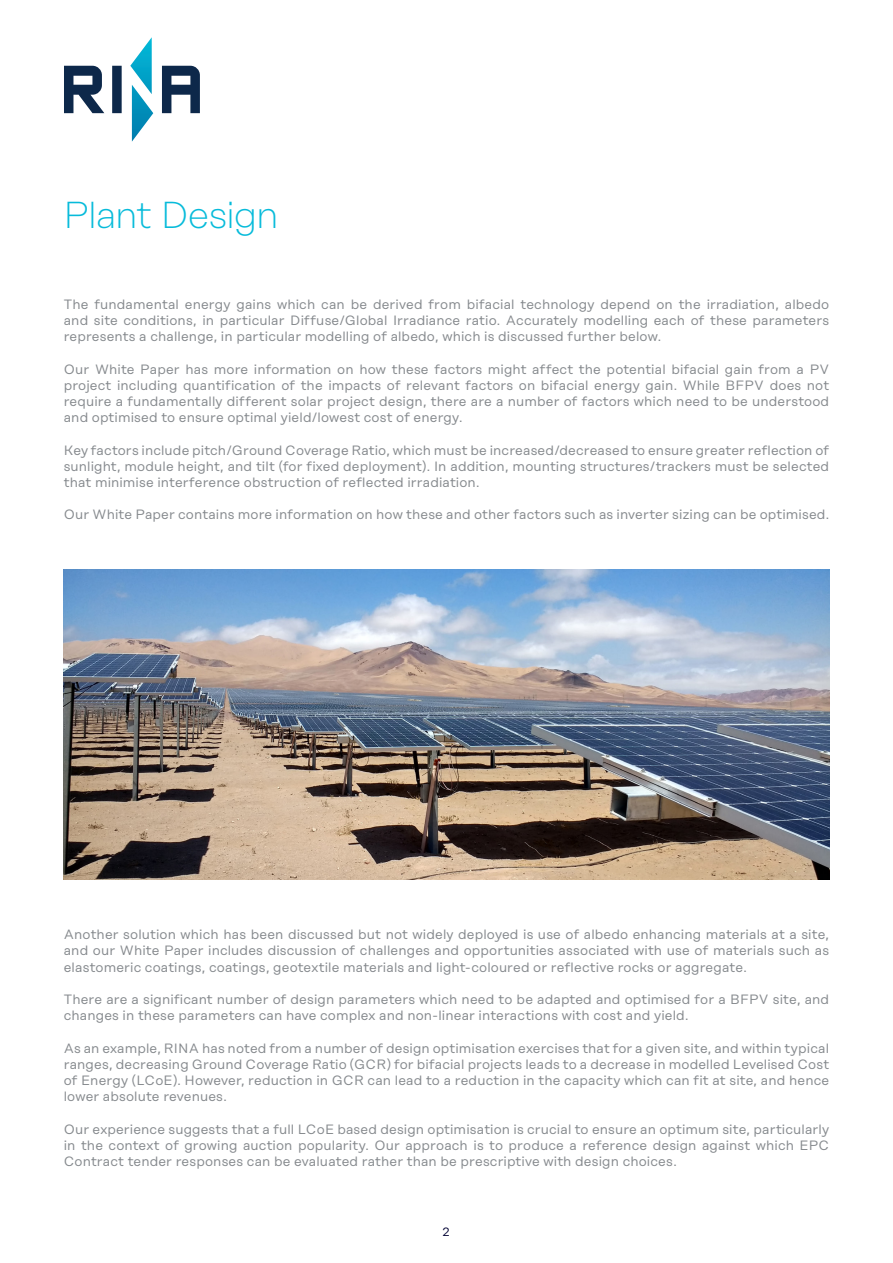
<style>
.page{position:relative;width:893px;height:1263px;background:#fff}
.page>*{position:absolute;margin:0;border:0;box-sizing:border-box;transform-origin:0 0}
.t1{font:200 37.5px "Rational Display";letter-spacing:-.01em;color:#07bbda}
.t2{font:13.5px/16.2px "Rational Display";letter-spacing:.01em;color:#868a8e;text-align:justify}
.t3{font:12px "Rational Display";color:#000032}
</style>
<div class="page">
<svg style="left:64px;top:37px;width:136px;height:105px"></svg>
<img style="left:64px;top:569px;width:765px;height:310px">
<p class="t1" style="left:64px;top:194px;width:216px">Plant Design</p>
<p class="t2" style="left:64px;top:296px;width:767px">The fundamental energy gains which can be derived from bifacial technology depend on the irradiation, albedo and site conditions, in particular Diffuse/Global Irradiance ratio. Accurately modelling each of these parameters represents a challenge, in particular modelling of albedo, which is discussed further below.</p>
<p class="t2" style="left:64px;top:361px;width:767px">Our White Paper has more information on how these factors might affect the potential bifacial gain from a PV project including quantification of the impacts of relevant factors on bifacial energy gain. While BFPV does not require a fundamentally different solar project design, there are a number of factors which need to be understood and optimised to ensure optimal yield/lowest cost of energy.</p>
<p class="t2" style="left:64px;top:442px;width:767px">Key factors include pitch/Ground Coverage Ratio, which must be increased/decreased to ensure greater reflection of sunlight, module height, and tilt (for fixed deployment). In addition, mounting structures/trackers must be selected that minimise interference obstruction of reflected irradiation.</p>
<p class="t2" style="left:64px;top:506px;width:767px">Our White Paper contains more information on how these and other factors such as inverter sizing can be optimised.</p>
<p class="t2" style="left:64px;top:926px;width:767px">Another solution which has been discussed but not widely deployed is use of albedo enhancing materials at a site, and our White Paper includes discussion of challenges and opportunities associated with use of materials such as elastomeric coatings, coatings, geotextile materials and light-coloured or reflective rocks or aggregate.</p>
<p class="t2" style="left:64px;top:991px;width:767px">There are a significant number of design parameters which need to be adapted and optimised for a BFPV site, and changes in these parameters can have complex and non-linear interactions with cost and yield.</p>
<p class="t2" style="left:64px;top:1040px;width:767px">As an example, RINA has noted from a number of design optimisation exercises that for a given site, and within typical ranges, decreasing Ground Coverage Ratio (GCR) for bifacial projects leads to a decrease in modelled Levelised Cost of Energy (LCoE). However, reduction in GCR can lead to a reduction in the capacity which can fit at site, and hence lower absolute revenues.</p>
<p class="t2" style="left:64px;top:1121px;width:767px">Our experience suggests that a full LCoE based design optimisation is crucial to ensure an optimum site, particularly in the context of growing auction popularity. Our approach is to produce a reference design against which EPC Contract tender responses can be evaluated rather than be prescriptive with design choices.</p>
<p class="t3" style="left:443px;top:1225px;width:8px">2</p>
</div>
